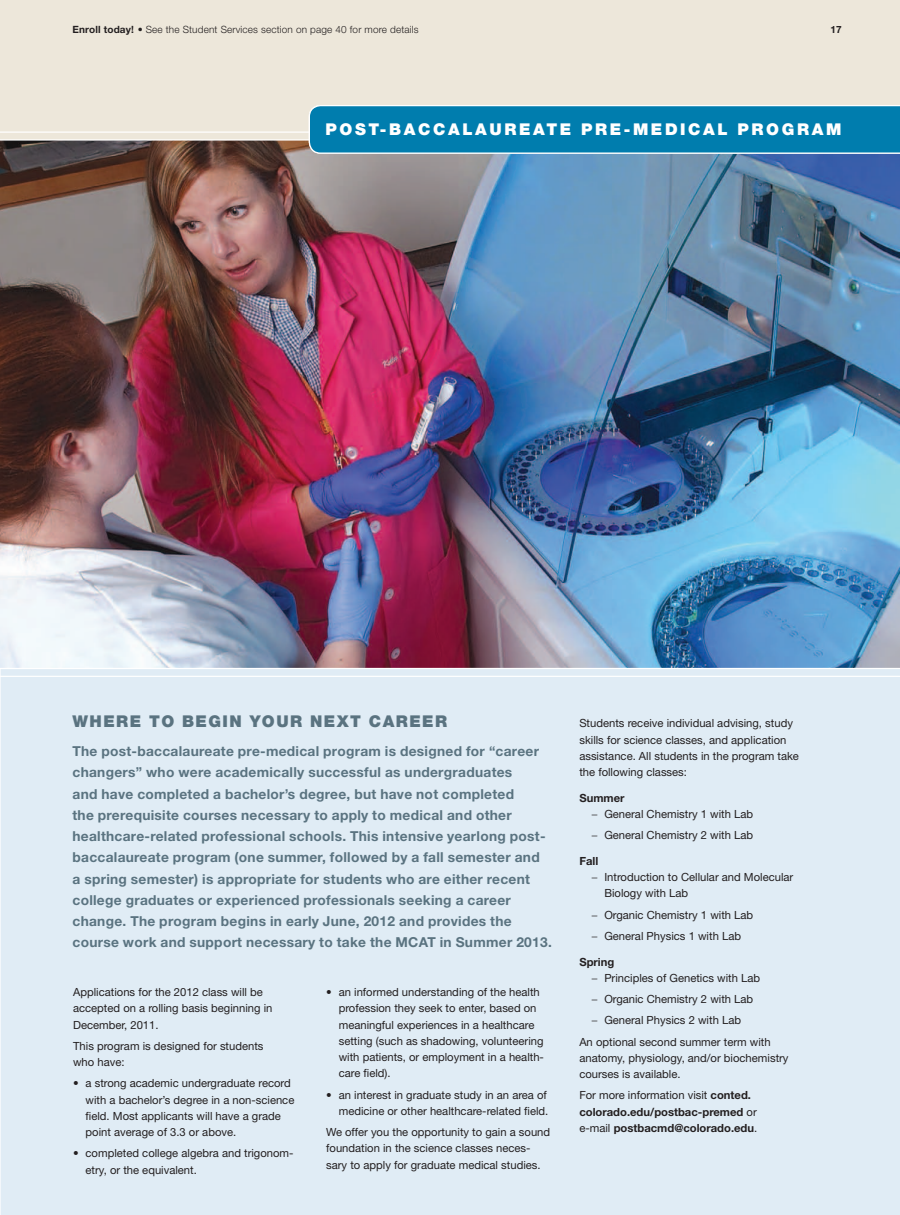
<style>
.page{position:relative;width:900px;height:1215px;background:#fff}
.page>*{position:absolute;margin:0;border:0;box-sizing:border-box;transform-origin:0 0}
.t1{font:900 16.25px "Helvetica Neue";letter-spacing:.16em;color:#fff}
.t2{font:900 16.25px "Helvetica Neue";letter-spacing:.2em;color:#fff}
.t3{font:900 16.25px "Helvetica Neue";letter-spacing:.09em;color:#5a7380}
.t4{font:700 13.75px/21.2px "Helvetica Neue";letter-spacing:.02em;color:#5a7380}
.t5{font:11.25px/16.2px "Helvetica Neue";color:#231f20}
.t6{font:700 11.25px/16.2px "Helvetica Neue";color:#231f20}
.t7{font:300 10px "Helvetica Neue";letter-spacing:.015em;color:#231f20}
.t8{font:700 10px "Helvetica Neue";color:#231f20}
.s1{font-weight:700}
.s2{font-family:"Adobe Caslon Pro"}
.s3{font-weight:400}
</style>
<div class="page">
<div style="left:0;top:0;width:900px;height:154px;background:#ede7da"></div>
<div style="left:1px;top:669px;width:899px;height:546px;background:#e0ecf5"></div>
<img style="left:0;top:141px;width:900px;height:527px">
<hr style="left:0;top:131px;width:900px;height:2px;background:#fff">
<hr style="left:0;top:139px;width:900px;height:2px;background:#fff">
<hr style="left:0;top:676px;width:900px;height:1px;background:#fff">
<svg style="left:309px;top:105px;width:591px;height:49px;background:#0e84b2"></svg>
<p class="t7" style="left:73px;top:23px;width:348px"><span class="s1">Enroll today!</span> • See the Student Services section on page 40 for more details</p>
<p class="t8" style="left:830px;top:23px;width:13px">17</p>
<h1 class="t2" style="left:326px;top:120px;width:233px">SCIENCE DISCOVERY</h1>
<h1 class="t2" style="left:326px;top:120px;width:211px">B ULDER EVENING</h1>
<h1 class="t1" style="left:326px;top:120px;width:517px">POST-BACCALAUREATE PRE-MEDICAL PROGRAM</h1>
<h1 class="t3" style="left:72px;top:712px;width:376px">WHERE TO BEGIN YOUR NEXT CAREER</h1>
<p class="t4" style="left:72px;top:740px;width:481px">The post-baccalaureate pre-medical program is designed for “career changers” who were academically successful as undergraduates<br>and have completed a bachelor’s degree, but have not completed<br>the prerequisite courses necessary to apply to medical and other healthcare-related professional schools. This intensive yearlong post&shy;baccalaureate program (one summer, followed by a fall semester and<br>a spring semester) is appropriate for students who are either recent college graduates or experienced professionals seeking a career change. The program begins in early June, 2012 and provides the course work and support necessary to take the MCAT in Summer 2013.</p>
<p class="t5" style="left:73px;top:984px;width:201px">Applications for the 2012 class will be accepted on a rolling basis beginning in<br>December, 2011.</p>
<p class="t5" style="left:73px;top:1038px;width:192px">This program is designed for students who have:</p>
<p class="t5" style="left:86px;top:1075px;width:210px;text-indent:-12px">• a strong academic undergraduate record with a bachelor’s degree in a non-science field. Most applicants will have a grade point average of 3.3 or above.</p>
<p class="t5" style="left:86px;top:1145px;width:209px;text-indent:-12px">• completed college algebra and trigonom&shy;etry, or the equivalent.</p>
<p class="t5" style="left:339px;top:984px;width:207px;text-indent:-12px">• an informed understanding of the health profession they seek to enter, based on meaningful experiences in a healthcare setting (such as shadowing, volunteering with patients, or employment in a health&shy;care field).</p>
<p class="t5" style="left:326px;top:1086px;width:224px;text-align:right">• an interest in graduate study in an area of medicine or other healthcare-related field.</p>
<p class="t5" style="left:326px;top:1124px;width:225px">We offer you the opportunity to gain a sound foundation in the science classes neces&shy;sary to apply for graduate medical studies.</p>
<p class="t5" style="left:579px;top:715px;width:221px">Students receive individual advising, study skills for science classes, and application assistance. All students in the program take the following classes:</p>
<p class="t6" style="left:579px;top:789px;width:47px">Summer</p>
<p class="t5" style="left:592px;top:806px;width:163px"><span class="s2">–</span> General Chemistry 1 with Lab</p>
<p class="t5" style="left:592px;top:827px;width:163px"><span class="s2">–</span> General Chemistry 2 with Lab</p>
<p class="t6" style="left:579px;top:853px;width:20px">Fall</p>
<p class="t5" style="left:604px;top:869px;width:190px;text-indent:-12px"><span class="s2">–</span> Introduction to Cellular and Molecular<br>Biology with Lab</p>
<p class="t5" style="left:592px;top:906px;width:163px"><span class="s2">–</span> Organic Chemistry 1 with Lab</p>
<p class="t5" style="left:592px;top:928px;width:151px"><span class="s2">–</span> General Physics 1 with Lab</p>
<p class="t6" style="left:579px;top:953px;width:36px">Spring</p>
<p class="t5" style="left:592px;top:970px;width:170px"><span class="s2">–</span> Principles of Genetics with Lab</p>
<p class="t5" style="left:592px;top:991px;width:163px"><span class="s2">–</span> Organic Chemistry 2 with Lab</p>
<p class="t5" style="left:579px;top:1010px;width:193px;line-height:21.2px;text-indent:12px"><span class="s2">–</span> General Physics 2 with Lab<br>An optional second summer term with</p>
<p class="t5" style="left:579px;top:1050px;width:211px">anatomy, physiology, and/or biochemistry courses is available.</p>
<p class="t6" style="left:579px;top:1087px;width:179px"><span class="s3">For more information visit</span> conted. colorado.edu/postbac-premed <span class="s3">or e-mail</span> postbacmd@colorado.edu<span class="s3">.</span></p>
</div>
